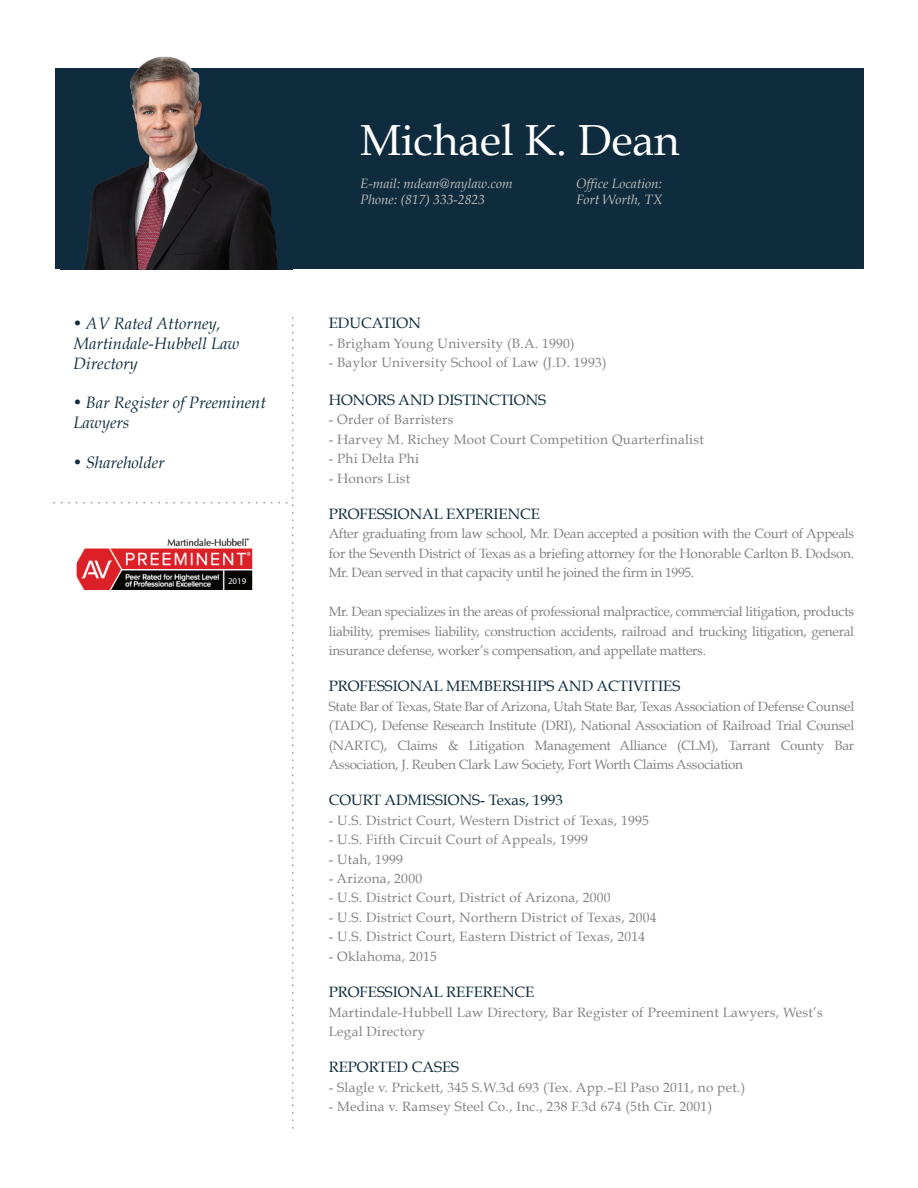
<style>
.page{position:relative;width:918px;height:1188px;background:#fff}
.page>*{position:absolute;margin:0;border:0;box-sizing:border-box;transform-origin:0 0}
.t1{font:43.5px "Book Antiqua";color:#fff}
.t2{font:italic 16.5px/19.8px "Book Antiqua";color:#0f2c3e}
.t3{font:15px "Book Antiqua";color:#0f2c3e}
.t4{font:13.5px/19.5px "Book Antiqua";letter-spacing:.02em;color:#828383;text-align:justify}
.t5{font:italic 13.5px/16.2px "Book Antiqua";color:#c0c0c0}
.t6{font:8.85px "Myriad Pro";color:#fff}
</style>
<div class="page">
<div style="left:55px;top:68px;width:808px;height:201px;background:#0f2c3e"></div>
<img style="left:77px;top:538px;width:175px;height:52px">
<div style="left:225px;top:576px;width:25px;height:14px;background:#040503"></div>
<img style="left:84px;top:56px;width:194px;height:213px">
<p class="t2" style="left:73px;top:314px;width:168px">• AV Rated Attorney,<br>Martindale-Hubbell Law<br>Directory</p>
<p class="t2" style="left:73px;top:393px;width:194px">• Bar Register of Preeminent<br>Lawyers</p>
<p class="t2" style="left:73px;top:452px;width:93px">• Shareholder</p>
<p class="t6" style="left:228px;top:576px;width:20px">2019</p>
<h1 class="t1" style="left:360px;top:113px;width:321px">Michael K. Dean</h1>
<p class="t5" style="left:360px;top:175px;width:154px">E-mail: mdean@raylaw.com<br>Phone: (817) 333-2823</p>
<p class="t5" style="left:576px;top:175px;width:88px">Office Location:<br>Fort Worth, TX</p>
<p class="t3" style="left:329px;top:314px;width:94px">EDUCATION</p>
<p class="t4" style="left:329px;top:333px;width:248px">- Brigham Young University (B.A. 1990)</p>
<p class="t4" style="left:329px;top:353px;width:279px">- Baylor University School of Law (J.D. 1993)</p>
<p class="t3" style="left:329px;top:390px;width:219px">HONORS AND DISTINCTIONS</p>
<p class="t4" style="left:329px;top:410px;width:126px">- Order of Barristers</p>
<p class="t4" style="left:329px;top:429px;width:377px">- Harvey M. Richey Moot Court Competition Quarterfinalist</p>
<p class="t4" style="left:329px;top:449px;width:92px">- Phi Delta Phi</p>
<p class="t4" style="left:329px;top:468px;width:83px">- Honors List</p>
<p class="t3" style="left:329px;top:504px;width:213px">PROFESSIONAL EXPERIENCE</p>
<p class="t4" style="left:329px;top:524px;width:527px">After graduating from law school, Mr. Dean accepted a position with the Court of Appeals for the Seventh District of Texas as a briefing attorney for the Honorable Carlton B. Dodson.<br>Mr. Dean served in that capacity until he joined the firm in 1995.</p>
<p class="t4" style="left:329px;top:602px;width:527px">Mr. Dean specializes in the areas of professional malpractice, commercial litigation, products liability, premises liability, construction accidents, railroad and trucking litigation, general insurance defense, worker’s compensation, and appellate matters.</p>
<p class="t3" style="left:329px;top:677px;width:353px">PROFESSIONAL MEMBERSHIPS AND ACTIVITIES</p>
<p class="t4" style="left:329px;top:696px;width:527px">State Bar of Texas, State Bar of Arizona, Utah State Bar, Texas Association of Defense Counsel (TADC), Defense Research Institute (DRI), National Association of Railroad Trial Counsel (NARTC), Claims &amp; Litigation Management Alliance (CLM), Tarrant County Bar Association, J. Reuben Clark Law Society, Fort Worth Claims Association</p>
<p class="t3" style="left:329px;top:791px;width:236px">COURT ADMISSIONS- Texas, 1993</p>
<p class="t4" style="left:329px;top:810px;width:322px">- U.S. District Court, Western District of Texas, 1995</p>
<p class="t4" style="left:329px;top:830px;width:261px">- U.S. Fifth Circuit Court of Appeals, 1999</p>
<p class="t4" style="left:329px;top:849px;width:76px">- Utah, 1999</p>
<p class="t4" style="left:329px;top:869px;width:95px">- Arizona, 2000</p>
<p class="t4" style="left:329px;top:888px;width:283px">- U.S. District Court, District of Arizona, 2000</p>
<p class="t4" style="left:329px;top:908px;width:329px">- U.S. District Court, Northern District of Texas, 2004</p>
<p class="t4" style="left:329px;top:927px;width:318px">- U.S. District Court, Eastern District of Texas, 2014</p>
<p class="t4" style="left:329px;top:947px;width:110px">- Oklahoma, 2015</p>
<p class="t3" style="left:329px;top:983px;width:207px">PROFESSIONAL REFERENCE</p>
<p class="t4" style="left:329px;top:1002px;width:496px">Martindale-Hubbell Law Directory, Bar Register of Preeminent Lawyers, West’s<br>Legal Directory</p>
<p class="t3" style="left:329px;top:1058px;width:132px">REPORTED CASES</p>
<p class="t4" style="left:329px;top:1077px;width:418px">- Slagle v. Prickett, 345 S.W.3d 693 (Tex. App.–El Paso 2011, no pet.)</p>
<p class="t4" style="left:329px;top:1097px;width:385px">- Medina v. Ramsey Steel Co., Inc., 238 F.3d 674 (5th Cir. 2001)</p>
</div>
